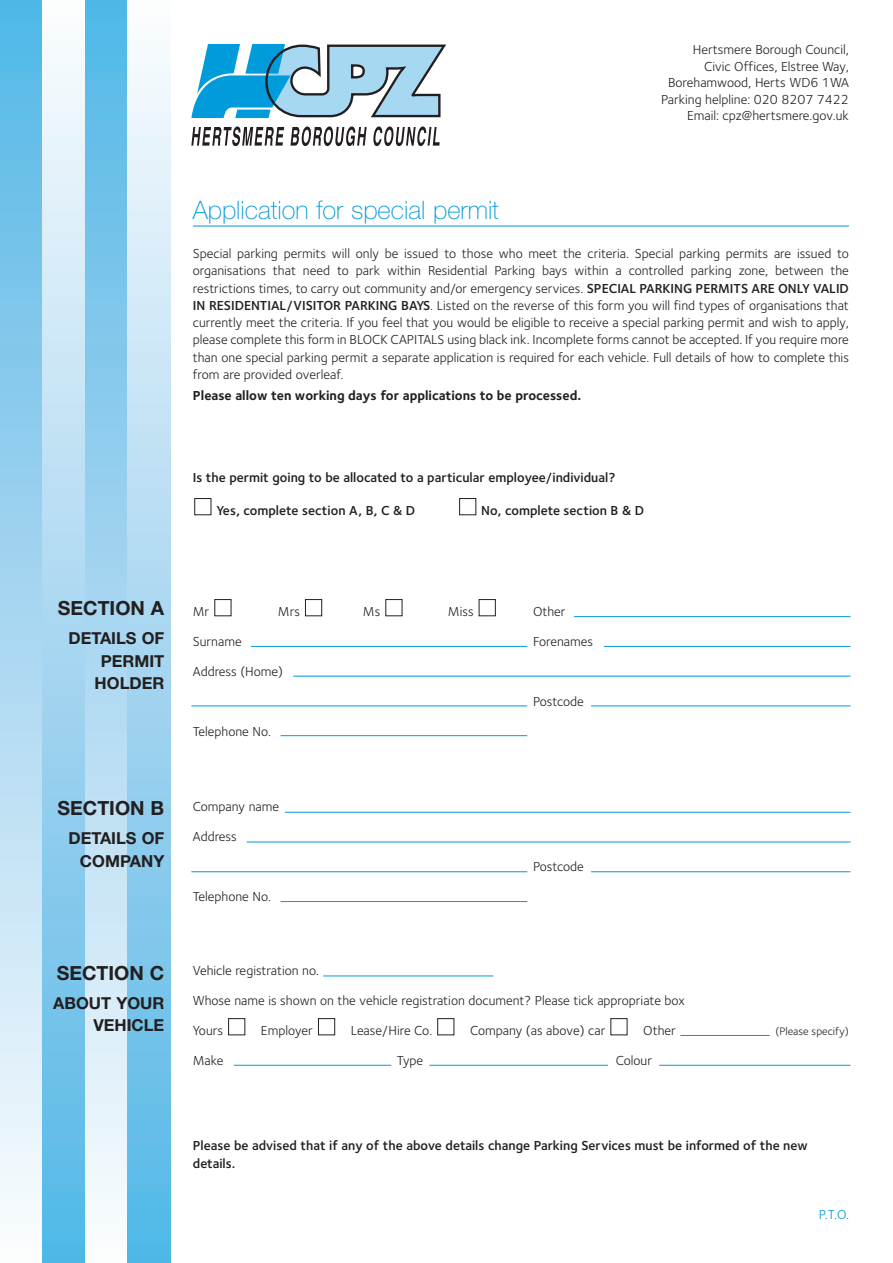
<style>
.page{position:relative;width:893px;height:1263px;background:#fff}
.page>*{position:absolute;margin:0;border:0;box-sizing:border-box;transform-origin:0 0}
.t1{font:100 25.5px "Helvetica Neue";color:#0099d8}
.t2{font:700 19.5px "Helvetica Neue";color:#231f20}
.t3{font:700 16.5px/22.5px "Helvetica Neue";color:#231f20;text-align:right}
.t4{font:13.5px/17.2px "Foundry Sterling";color:#231f20;text-align:justify}
.t5{font:600 13.5px/18px "Foundry Sterling";color:#231f20}
.t6{font:700 13.5px "Foundry Sterling";color:#231f20}
.t7{font:13.5px "Foundry Sterling";color:#0099d8}
.t8{font:11.25px "Foundry Sterling";color:#231f20}
.s1{font-weight:600}
</style>
<div class="page">
<div style="left:0;top:0;width:43px;height:1263px;background:linear-gradient(to bottom,#53b6e6,#fdfbfd)"></div>
<div style="left:43px;top:0;width:42px;height:1263px;background:linear-gradient(to bottom,#fdfbfd,#53b6e6)"></div>
<div style="left:85px;top:0;width:43px;height:1263px;background:linear-gradient(to bottom,#53b6e6,#fdfbfd)"></div>
<div style="left:128px;top:0;width:42px;height:1263px;background:linear-gradient(to bottom,#fdfbfd,#53b6e6)"></div>
<div style="left:437px;top:1018px;width:17px;height:17px;border:1px solid #231f20"></div>
<div style="left:318px;top:1018px;width:17px;height:17px;border:1px solid #231f20"></div>
<div style="left:228px;top:1018px;width:17px;height:17px;border:1px solid #231f20"></div>
<div style="left:479px;top:599px;width:17px;height:17px;border:1px solid #231f20"></div>
<div style="left:305px;top:599px;width:17px;height:17px;border:1px solid #231f20"></div>
<div style="left:459px;top:498px;width:17px;height:17px;border:1px solid #231f20"></div>
<div style="left:194px;top:498px;width:17px;height:17px;border:1px solid #231f20"></div>
<hr style="left:193px;top:226px;width:656px;height:1px;background:#0099d8">
<svg style="left:191px;top:44px;width:255px;height:74px"></svg>
<svg style="left:191px;top:126px;width:93px;height:20px"></svg>
<svg style="left:290px;top:126px;width:77px;height:20px"></svg>
<svg style="left:373px;top:126px;width:67px;height:20px"></svg>
<hr style="left:574px;top:616px;width:276px;height:1px;background:#0099d8">
<hr style="left:604px;top:646px;width:246px;height:1px;background:#0099d8">
<hr style="left:293px;top:676px;width:557px;height:1px;background:#0099d8">
<hr style="left:591px;top:705px;width:259px;height:1px;background:#0099d8">
<hr style="left:191px;top:705px;width:336px;height:1px;background:#0099d8">
<hr style="left:251px;top:646px;width:276px;height:1px;background:#0099d8">
<hr style="left:281px;top:735px;width:246px;height:1px;background:#0099d8">
<hr style="left:247px;top:842px;width:603px;height:1px;background:#0099d8">
<hr style="left:591px;top:871px;width:259px;height:1px;background:#0099d8">
<hr style="left:191px;top:871px;width:336px;height:1px;background:#0099d8">
<hr style="left:285px;top:812px;width:565px;height:1px;background:#0099d8">
<hr style="left:281px;top:901px;width:246px;height:1px;background:#0099d8">
<hr style="left:680px;top:1035px;width:90px;height:1px;background:#0099d8">
<hr style="left:659px;top:1065px;width:191px;height:1px;background:#0099d8">
<hr style="left:429px;top:1065px;width:179px;height:1px;background:#0099d8">
<hr style="left:234px;top:1065px;width:157px;height:1px;background:#0099d8">
<hr style="left:323px;top:975px;width:170px;height:1px;background:#0099d8">
<h1 class="t1" style="left:193px;top:191px;width:308px">Application for special permit</h1>
<p class="t4" style="left:661px;top:42px;width:189px;line-height:16.5px;text-align:right">Hertsmere Borough Council,<br>Civic Offices, Elstree Way,<br>Borehamwood, Herts WD6 1WA<br>Parking helpline: 020 8207 7422<br>Email: cpz@hertsmere.gov.uk</p>
<p class="t4" style="left:193px;top:246px;width:658px">Special parking permits will only be issued to those who meet the criteria. Special parking permits are issued to organisations that need to park within Residential Parking bays within a controlled parking zone, between the restrictions times, to carry out community and/or emergency services. <span class="s1">SPECIAL PARKING PERMITS ARE ONLY VALID IN RESIDENTIAL/VISITOR PARKING BAYS</span>. Listed on the reverse of this form you will find types of organisations that currently meet the criteria. If you feel that you would be eligible to receive a special parking permit and wish to apply, please complete this form in BLOCK CAPITALS using black ink. Incomplete forms cannot be accepted. If you require more than one special parking permit a separate application is required for each vehicle. Full details of how to complete this from are provided overleaf.</p>
<p class="t6" style="left:193px;top:390px;width:390px">Please allow ten working days for applications to be processed.</p>
<p class="t5" style="left:193px;top:470px;width:424px">Is the permit going to be allocated to a particular employee/individual?</p>
<p class="t5" style="left:216px;top:503px;width:200px">Yes, complete section A, B, C &amp; D</p>
<p class="t5" style="left:481px;top:503px;width:164px">No, complete section B &amp; D</p>
<h2 class="t2" style="left:58px;top:593px;width:108px">SECTION A</h2>
<p class="t3" style="left:69px;top:628px;width:97px">DETAILS OF<br>PERMIT<br>HOLDER</p>
<h2 class="t2" style="left:58px;top:793px;width:108px">SECTION B</h2>
<p class="t3" style="left:69px;top:827px;width:97px">DETAILS OF<br>COMPANY</p>
<h2 class="t2" style="left:57px;top:958px;width:109px">SECTION C</h2>
<p class="t3" style="left:53px;top:992px;width:113px">ABOUT YOUR<br>VEHICLE</p>
<p class="t4" style="left:193px;top:604px;width:18px">Mr</p>
<p class="t4" style="left:278px;top:604px;width:24px">Mrs</p>
<p class="t4" style="left:363px;top:604px;width:19px">Ms</p>
<p class="t4" style="left:448px;top:604px;width:27px">Miss</p>
<p class="t4" style="left:533px;top:604px;width:34px">Other</p>
<p class="t4" style="left:193px;top:634px;width:50px">Surname</p>
<p class="t4" style="left:533px;top:634px;width:62px">Forenames</p>
<p class="t4" style="left:193px;top:664px;width:92px">Address (Home)</p>
<p class="t4" style="left:533px;top:694px;width:52px">Postcode</p>
<p class="t4" style="left:193px;top:724px;width:80px">Telephone No.</p>
<p class="t4" style="left:193px;top:799px;width:88px">Company name</p>
<p class="t4" style="left:193px;top:829px;width:45px">Address</p>
<p class="t4" style="left:193px;top:889px;width:80px">Telephone No.</p>
<p class="t4" style="left:533px;top:859px;width:52px">Postcode</p>
<p class="t4" style="left:193px;top:963px;width:128px">Vehicle registration no.</p>
<p class="t4" style="left:193px;top:993px;width:493px">Whose name is shown on the vehicle registration document? Please tick appropriate box</p>
<p class="t4" style="left:193px;top:1023px;width:32px">Yours</p>
<p class="t4" style="left:261px;top:1023px;width:54px">Employer</p>
<p class="t4" style="left:351px;top:1023px;width:83px">Lease/Hire Co.</p>
<p class="t4" style="left:470px;top:1023px;width:137px">Company (as above) car</p>
<p class="t4" style="left:643px;top:1023px;width:34px">Other</p>
<p class="t8" style="left:775px;top:1027px;width:75px">(Please specify)</p>
<p class="t4" style="left:193px;top:1053px;width:32px">Make</p>
<p class="t4" style="left:397px;top:1053px;width:28px">Type</p>
<p class="t4" style="left:616px;top:1053px;width:38px">Colour</p>
<p class="t5" style="left:193px;top:1137px;width:617px">Please be advised that if any of the above details change Parking Services must be informed of the new details.</p>
<p class="t7" style="left:819px;top:1209px;width:31px">P.T.O.</p>
</div>
